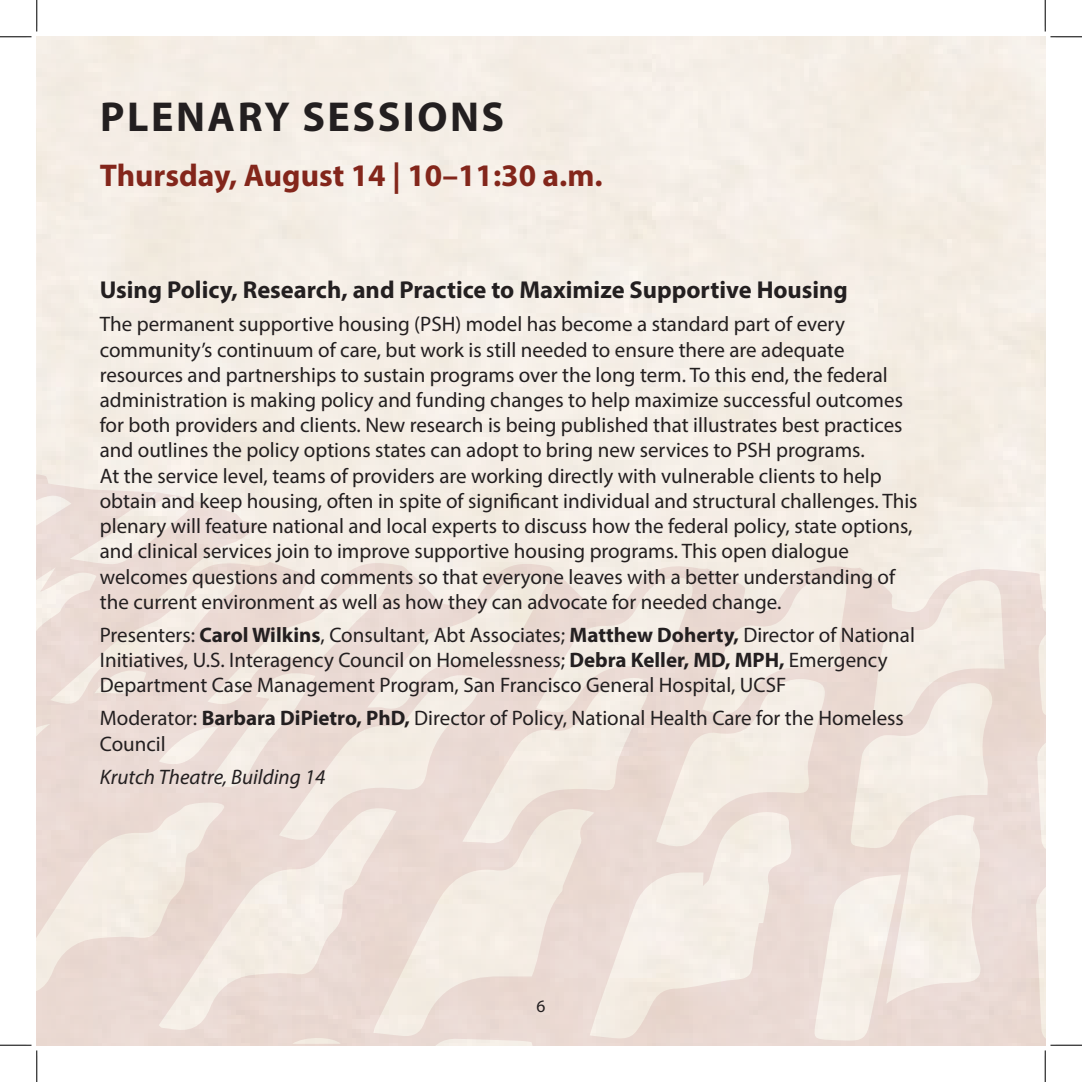
<style>
.page{position:relative;width:1082px;height:1082px;background:#fff}
.page>*{position:absolute;margin:0;border:0;box-sizing:border-box;transform-origin:0 0}
.Page_header_left{font:700 42px "Myriad Pro";letter-spacing:.06em;color:#231f20}
.Day-time_heading{font:700 31.5px "Myriad Pro";color:#83261b}
.t1{font:700 24.5px "Myriad Pro";color:#231f20}
.t2{font:21px/25.2px "Myriad Pro";color:#231f20}
.t3{font:italic 21px "Myriad Pro";color:#231f20}
.t4{font:17.5px "Myriad Pro";color:#231f20}
.s1{font-weight:700}
</style>
<div class="page">
<svg style="left:37px;top:470px;width:1008px;height:575px;background:#efe4dd"></svg>
<hr style="left:0;top:36px;width:32px;height:1px;background:#000">
<hr style="left:1050px;top:36px;width:32px;height:1px;background:#000">
<hr style="left:0;top:1044px;width:32px;height:1px;background:#000">
<hr style="left:1050px;top:1044px;width:32px;height:1px;background:#000">
<hr style="left:36px;top:0;width:1px;height:32px;background:#000">
<hr style="left:36px;top:1050px;width:1px;height:32px;background:#000">
<hr style="left:1044px;top:0;width:1px;height:32px;background:#000">
<hr style="left:1044px;top:1050px;width:1px;height:32px;background:#000">
<p class="Page_header_left" style="left:100px;top:90px;width:405px">PLENARY SESSIONS</p>
<p class="Day-time_heading" style="left:100px;top:155px;width:504px">Thursday, August 14 | 10–11:30 a.m.</p>
<p class="t1" style="left:100px;top:274px;width:749px">Using Policy, Research, and Practice to Maximize Supportive Housing</p>
<p class="t2" style="left:100px;top:311px;width:819px">The permanent supportive housing (PSH) model has become a standard part of every community’s continuum of care, but work is still needed to ensure there are adequate resources and partnerships to sustain programs over the long term. To this end, the federal administration is making policy and funding changes to help maximize successful outcomes for both providers and clients. New research is being published that illustrates best practices and outlines the policy options states can adopt to bring new services to PSH programs.<br>At the service level, teams of providers are working directly with vulnerable clients to help obtain and keep housing, often in spite of significant individual and structural challenges. This plenary will feature national and local experts to discuss how the federal policy, state options, and clinical services join to improve supportive housing programs. This open dialogue welcomes questions and comments so that everyone leaves with a better understanding of the current environment as well as how they can advocate for needed change.</p>
<p class="t2" style="left:100px;top:622px;width:816px">Presenters: <span class="s1">Carol Wilkins</span>, Consultant, Abt Associates; <span class="s1">Matthew Doherty,</span> Director of National<br>Initiatives, U.S. Interagency Council on Homelessness; <span class="s1">Debra Keller, MD, MPH,</span> Emergency<br>Department Case Management Program, San Francisco General Hospital, UCSF</p>
<p class="t2" style="left:100px;top:705px;width:805px">Moderator: <span class="s1">Barbara DiPietro, PhD,</span> Director of Policy, National Health Care for the Homeless<br>Council</p>
<p class="t3" style="left:100px;top:763px;width:227px">Krutch Theatre, Building 14</p>
<p class="t4" style="left:536px;top:995px;width:10px">6</p>
</div>
